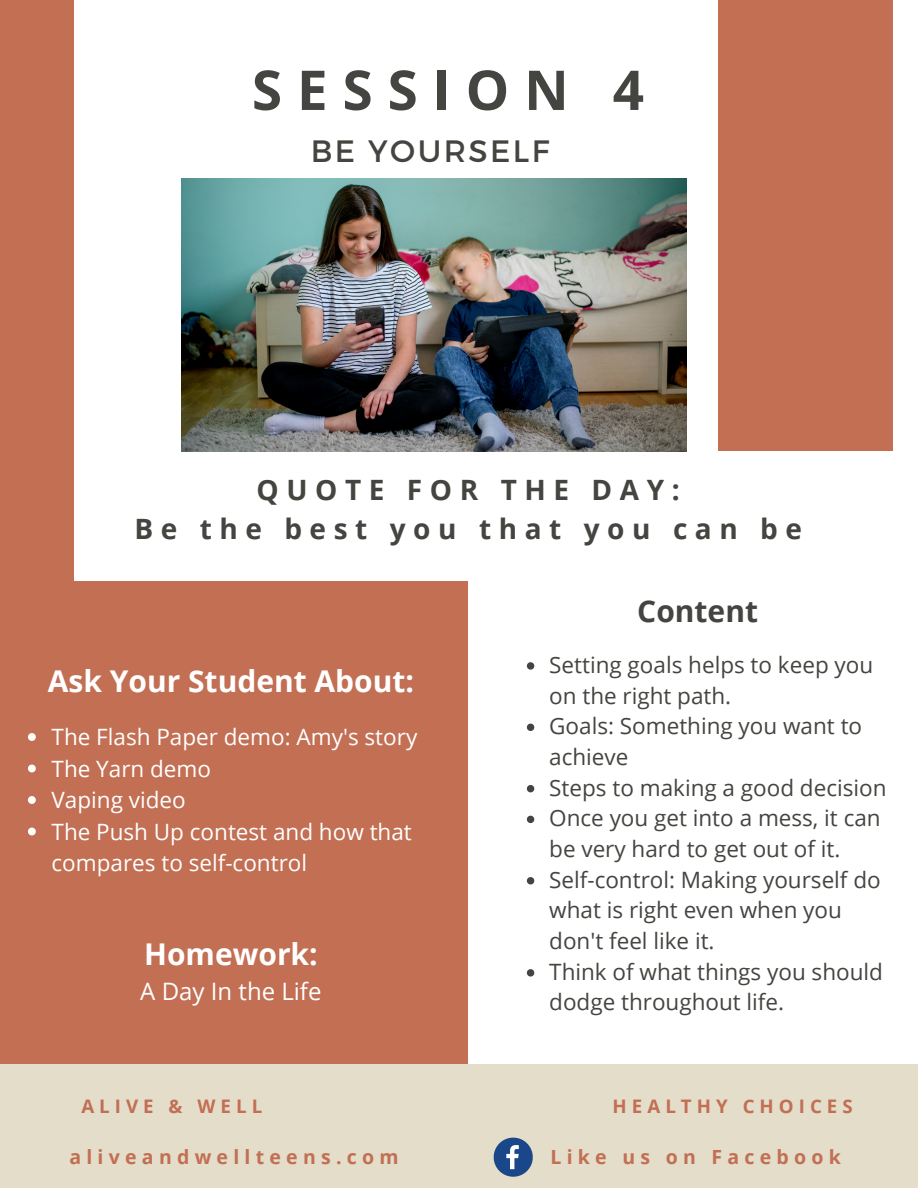
<style>
.page{position:relative;width:918px;height:1188px;background:#fff}
.page>*{position:absolute;margin:0;border:0;box-sizing:border-box;transform-origin:0 0}
.t1{font:700 54.9px "Open Sans";letter-spacing:.27em;color:#444440}
.t2{font:30.9px "Montserrat";letter-spacing:.08em;color:#444440}
.t3{font:700 30px "Open Sans";color:#fff}
.t4{font:700 30px "Open Sans";color:#444440}
.t5{font:700 28.05px "Open Sans";letter-spacing:.27em;color:#444440}
.t6{font:24px "Open Sans";color:#fff}
.t7{font:22.5px/30.8px "Open Sans";color:#444440}
.t8{font:22.5px/31.5px "Open Sans";color:#fff}
.t9{font:700 19.5px "Open Sans";letter-spacing:.27em;color:#c26f54}
.t10{font:700 18.6px "Open Sans";letter-spacing:.27em;color:#c26f54}
</style>
<div class="page">
<div style="left:0;top:581px;width:467px;height:494px;background:#c26f54"></div>
<div style="left:0;top:1064px;width:918px;height:124px;background:#e3ddca"></div>
<svg style="left:494px;top:1138px;width:39px;height:39px"></svg>
<img style="left:181px;top:178px;width:505px;height:273px">
<div style="left:718px;top:0;width:174px;height:451px;background:#c26f54"></div>
<div style="left:0;top:0;width:73px;height:587px;background:#c26f54"></div>
<svg style="left:527px;top:662px;width:7px;height:8px"></svg>
<svg style="left:527px;top:724px;width:7px;height:7px"></svg>
<svg style="left:527px;top:785px;width:7px;height:7px"></svg>
<svg style="left:527px;top:816px;width:7px;height:7px"></svg>
<svg style="left:527px;top:877px;width:7px;height:7px"></svg>
<svg style="left:527px;top:969px;width:7px;height:8px"></svg>
<svg style="left:28px;top:733px;width:8px;height:8px"></svg>
<svg style="left:28px;top:765px;width:8px;height:7px"></svg>
<svg style="left:28px;top:796px;width:8px;height:8px"></svg>
<svg style="left:28px;top:828px;width:8px;height:7px"></svg>
<p class="t1" style="left:252px;top:51px;width:394px">SESSION 4</p>
<p class="t2" style="left:311px;top:131px;width:240px">BE YOURSELF</p>
<p class="t5" style="left:257px;top:470px;width:425px">QUOTE FOR THE DAY:</p>
<p class="t5" style="left:134px;top:509px;width:669px">Be the best you that you can be</p>
<p class="t3" style="left:48px;top:660px;width:368px">Ask Your Student About:</p>
<p class="t8" style="left:52px;top:721px;width:367px">The Flash Paper demo: Amy's story</p>
<p class="t8" style="left:52px;top:752px;width:161px">The Yarn demo</p>
<p class="t8" style="left:52px;top:784px;width:136px">Vaping video</p>
<p class="t8" style="left:52px;top:815px;width:362px">The Push Up contest and how that compares to self-control</p>
<p class="t3" style="left:144px;top:933px;width:175px">Homework:</p>
<p class="t6" style="left:140px;top:974px;width:183px">A Day In the Life</p>
<p class="t4" style="left:637px;top:590px;width:122px">Content</p>
<p class="t7" style="left:549px;top:649px;width:326px">Setting goals helps to keep you on the right path.</p>
<p class="t7" style="left:549px;top:710px;width:314px">Goals: Something you want to achieve</p>
<p class="t7" style="left:549px;top:771px;width:339px">Steps to making a good decision</p>
<p class="t7" style="left:549px;top:802px;width:333px">Once you get into a mess, it can be very hard to get out of it.</p>
<p class="t7" style="left:549px;top:864px;width:333px">Self-control: Making yourself do what is right even when you don't feel like it.</p>
<p class="t7" style="left:549px;top:956px;width:335px">Think of what things you should dodge throughout life.</p>
<p class="t10" style="left:81px;top:1094px;width:182px">ALIVE &amp; WELL</p>
<p class="t10" style="left:613px;top:1094px;width:242px">HEALTHY CHOICES</p>
<p class="t9" style="left:69px;top:1144px;width:331px">aliveandwellteens.com</p>
<p class="t9" style="left:550px;top:1144px;width:292px">Like us on Facebook</p>
</div>
